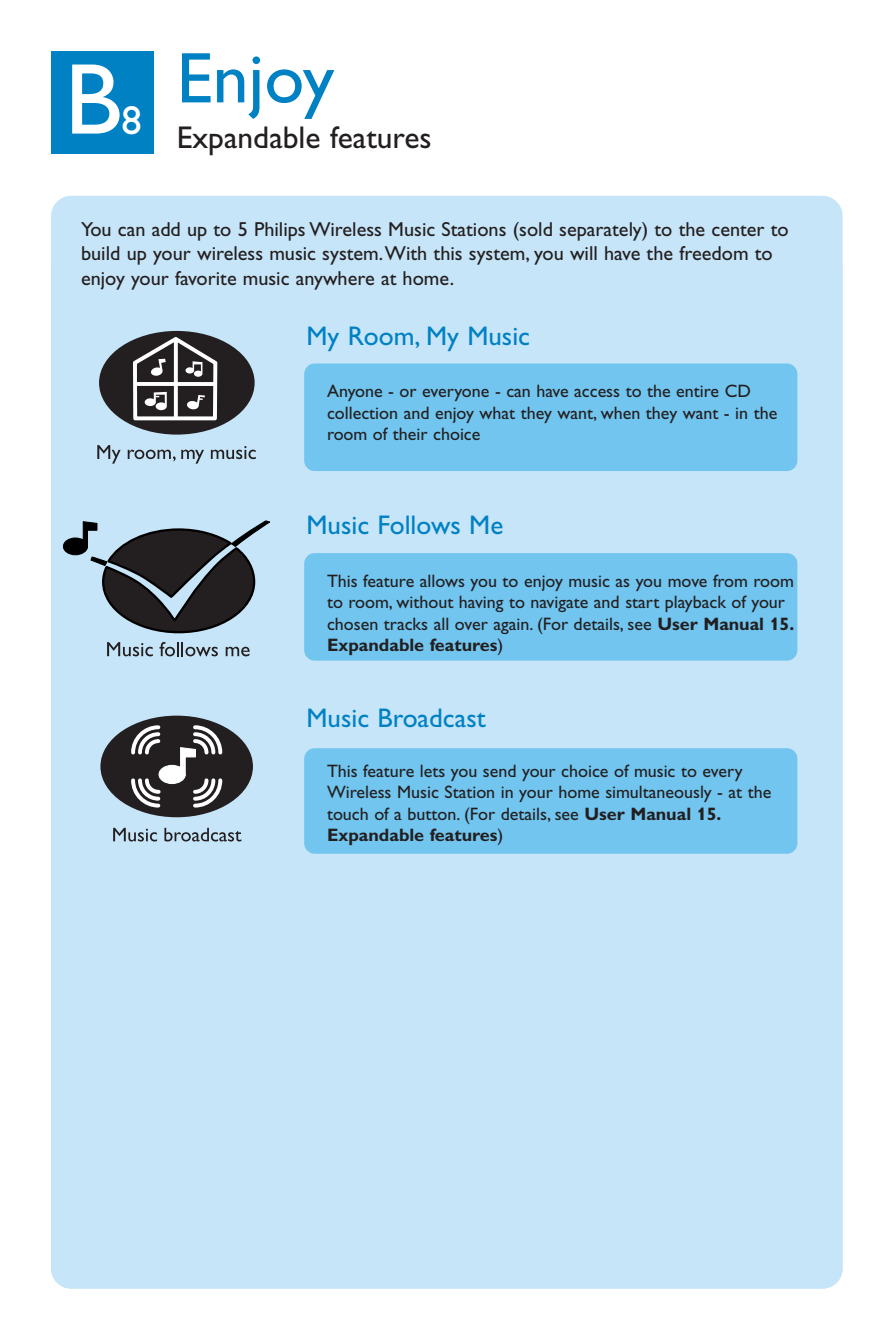
<style>
.page{position:relative;width:894px;height:1339px;background:#fff}
.page>*{position:absolute;margin:0;border:0;box-sizing:border-box;transform-origin:0 0}
.t1{font:101.25px "Gill Alt One";color:#fff}
.t2{font:72px "Gill Alt One";color:#0081c4}
.t3{font:40.5px "Gill Alt One";color:#fff}
.t4{font:31.5px "Gill Alt One";color:#231f20}
.t5{font:27px "Gill Alt One";color:#0081c4}
.t6{font:20.25px/24.3px "Gill Alt One";color:#231f20}
.t7{font:18px/21.6px "Gill Alt One";color:#231f20}
.s1{font-weight:700}
</style>
<div class="page">
<div style="left:51px;top:196px;width:791px;height:1092px;background:#c7e5f8;border-radius:20px"></div>
<div style="left:51px;top:51px;width:102px;height:102px;background:#0081c4"></div>
<div style="left:304px;top:553px;width:493px;height:108px;background:#71c5ef;border-radius:11px"></div>
<div style="left:304px;top:748px;width:493px;height:106px;background:#71c5ef;border-radius:11px"></div>
<svg style="left:63px;top:521px;width:207px;height:113px"></svg>
<svg style="left:107px;top:642px;width:46px;height:14px"></svg>
<svg style="left:159px;top:642px;width:59px;height:14px"></svg>
<svg style="left:226px;top:647px;width:23px;height:9px"></svg>
<div style="left:100px;top:716px;width:153px;height:101px;background:#231f20;border-radius:50%"></div>
<svg style="left:129px;top:723px;width:95px;height:86px"></svg>
<svg style="left:113px;top:828px;width:44px;height:13px"></svg>
<svg style="left:164px;top:828px;width:77px;height:13px"></svg>
<div style="left:304px;top:363px;width:493px;height:108px;background:#71c5ef;border-radius:11px"></div>
<div style="left:99px;top:331px;width:155px;height:104px;background:#231f20;border-radius:50%"></div>
<svg style="left:133px;top:337px;width:84px;height:83px"></svg>
<svg style="left:97px;top:445px;width:24px;height:19px"></svg>
<svg style="left:128px;top:450px;width:47px;height:11px"></svg>
<svg style="left:181px;top:450px;width:23px;height:14px"></svg>
<svg style="left:211px;top:446px;width:45px;height:13px"></svg>
<h1 class="t1" style="left:65px;top:61px;width:59px">B</h1>
<h3 class="t3" style="left:122px;top:105px;width:22px">8</h3>
<h2 class="t2" style="left:176px;top:51px;width:159px">Enjoy</h2>
<h3 class="t4" style="left:177px;top:126px;width:256px">Expandable features</h3>
<p class="t6" style="left:81px;top:219px;width:709px">You can add up to 5 Philips Wireless Music Stations (sold separately) to the center to build up your wireless music system.With this system, you will have the freedom to enjoy your favorite music anywhere at home.</p>
<h3 class="t5" style="left:306px;top:326px;width:225px">My Room, My Music</h3>
<p class="t7" style="left:327px;top:382px;width:451px">Anyone - or everyone - can have access to the entire CD collection and enjoy what they want, when they want - in the room of their choice</p>
<h3 class="t5" style="left:306px;top:515px;width:198px">Music Follows Me</h3>
<p class="t7" style="left:327px;top:571px;width:469px">This feature allows you to enjoy music as you move from room to room, without having to navigate and start playback of your chosen tracks all over again. (For details, see <span class="s1">User Manual 15.<br>Expandable features</span>)</p>
<h3 class="t5" style="left:306px;top:708px;width:181px">Music Broadcast</h3>
<p class="t7" style="left:327px;top:761px;width:446px">This feature lets you send your choice of music to every Wireless Music Station in your home simultaneously - at the touch of a button. (For details, see <span class="s1">User Manual 15.<br>Expandable features</span>)</p>
</div>
